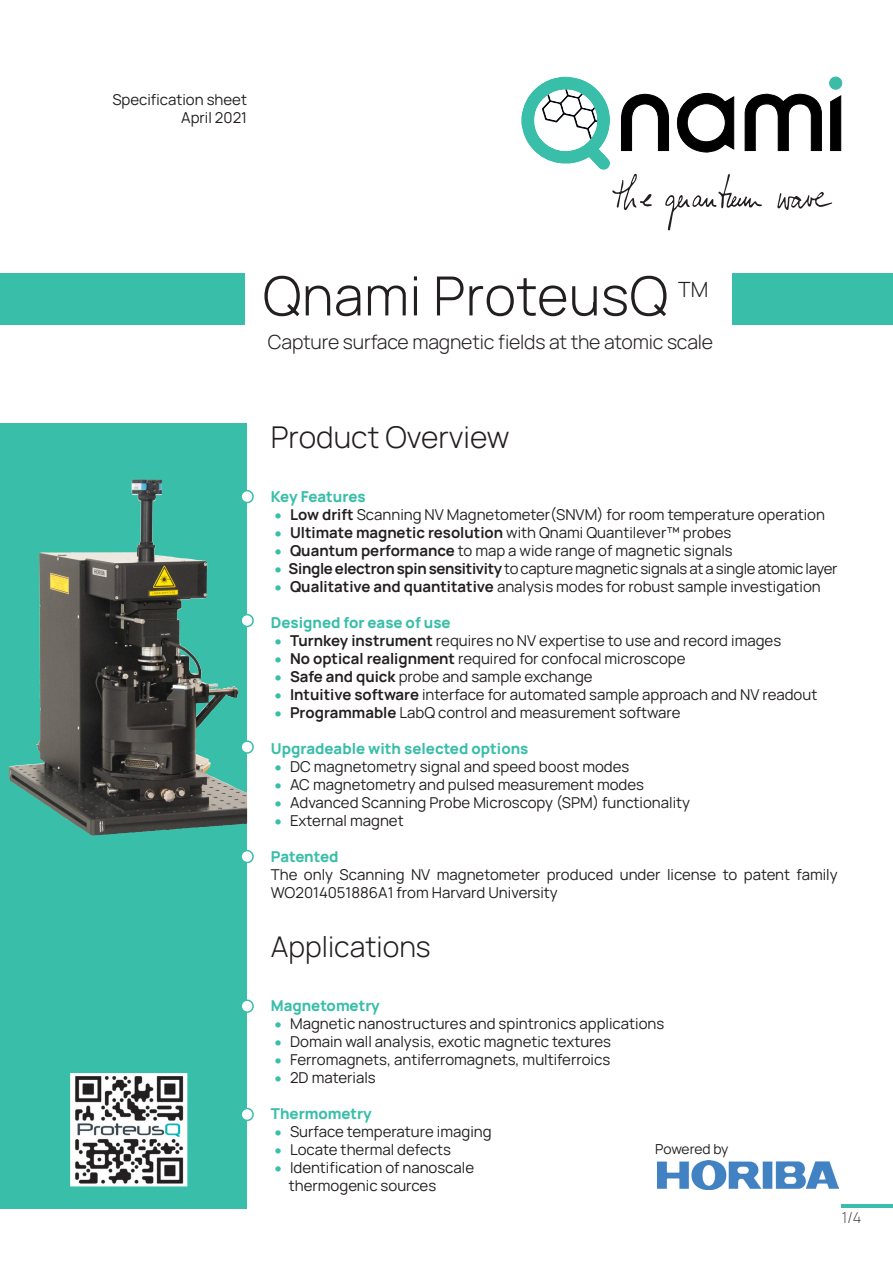
<style>
.page{position:relative;width:893px;height:1263px;background:#fff}
.page>*{position:absolute;margin:0;border:0;box-sizing:border-box;transform-origin:0 0}
.t1{font:300 54px "Manrope";letter-spacing:.01em;color:#231f20}
.t2{font:300 30px "Manrope";color:#231f20}
.t3{font:300 28.5px "Manrope";color:#231f20}
.t4{font:300 21px "Manrope";color:#231f20}
.t5{font:300 19.5px "Manrope";letter-spacing:-.01em;color:#231f20}
.t6{font:15px/18px "Manrope";color:#231f20}
.t7{font:800 15px "Manrope";color:#39bea9}
.t8{font:15px "Manrope";letter-spacing:-.02em;color:#231f20}
.t9{font:200 15px "Manrope";color:#231f20}
.t10{font:13.8px "Manrope";letter-spacing:-.01em;color:#231f20}
.s1{font-size:22.5px;color:#39bea9}
.s2{font-weight:700}
</style>
<div class="page">
<div style="left:829px;top:77px;width:13px;height:12px;border:1px solid #3bbba8;border-radius:50%"></div>
<svg style="left:521px;top:76px;width:320px;height:155px"></svg>
<div style="left:0;top:273px;width:245px;height:51px;background:#39bea9"></div>
<div style="left:732px;top:273px;width:161px;height:51px;background:#39bea9"></div>
<div style="left:0;top:423px;width:247px;height:786px;background:#39bea9"></div>
<div style="left:241px;top:491px;width:12px;height:12px;background:#fff;border-radius:50%"></div>
<div style="left:240px;top:490px;width:14px;height:13px;border:2px solid #39bea9;border-radius:50%"></div>
<div style="left:241px;top:851px;width:12px;height:11px;background:#fff;border-radius:50%"></div>
<div style="left:240px;top:850px;width:14px;height:13px;border:2px solid #39bea9;border-radius:50%"></div>
<div style="left:241px;top:1000px;width:12px;height:12px;background:#fff;border-radius:50%"></div>
<div style="left:240px;top:999px;width:14px;height:14px;border:2px solid #39bea9;border-radius:50%"></div>
<div style="left:241px;top:615px;width:12px;height:11px;background:#fff;border-radius:50%"></div>
<div style="left:240px;top:614px;width:14px;height:13px;border:2px solid #39bea9;border-radius:50%"></div>
<div style="left:241px;top:741px;width:12px;height:12px;background:#fff;border-radius:50%"></div>
<div style="left:240px;top:740px;width:14px;height:14px;border:2px solid #39bea9;border-radius:50%"></div>
<div style="left:241px;top:1108px;width:12px;height:12px;background:#fff;border-radius:50%"></div>
<div style="left:240px;top:1108px;width:14px;height:13px;border:2px solid #39bea9;border-radius:50%"></div>
<hr style="left:842px;top:1204px;width:51px;height:3px;background:#39bea9">
<img style="left:9px;top:479px;width:166px;height:357px">
<img style="left:70px;top:1073px;width:117px;height:113px">
<img style="left:658px;top:1161px;width:181px;height:29px">
<p class="t6" style="left:112px;top:90px;width:136px">Specification sheet</p>
<p class="t6" style="left:181px;top:108px;width:67px">April 2021</p>
<p class="t1" style="left:263px;top:258px;width:407px">Qnami ProteusQ</p>
<p class="t4" style="left:678px;top:275px;width:32px">TM</p>
<p class="t5" style="left:268px;top:328px;width:447px">Capture surface magnetic fields at the atomic scale</p>
<p class="t2" style="left:271px;top:416px;width:240px">Product Overview</p>
<p class="t7" style="left:271px;top:486px;width:96px">Key Features</p>
<p class="t6" style="left:271px;top:505px;width:556px"><span class="s1">•</span> <span class="s2">Low drift</span> Scanning NV Magnetometer(SNVM) for room temperature operation</p>
<p class="t6" style="left:271px;top:523px;width:462px"><span class="s1">•</span> <span class="s2">Ultimate magnetic resolution</span> with Qnami Quantilever™ probes</p>
<p class="t6" style="left:271px;top:541px;width:463px"><span class="s1">•</span> <span class="s2">Quantum performance</span> to map a wide range of magnetic signals</p>
<p class="t8" style="left:271px;top:558px;width:568px"><span class="s1">•</span> <span class="s2">Single electron spin sensitivity</span> to capture magnetic signals at a single atomic layer</p>
<p class="t6" style="left:271px;top:577px;width:551px"><span class="s1">•</span> <span class="s2">Qualitative and quantitative</span> analysis modes for robust sample investigation</p>
<p class="t7" style="left:271px;top:612px;width:181px">Designed for ease of use</p>
<p class="t6" style="left:271px;top:631px;width:512px"><span class="s1">•</span> <span class="s2">Turnkey instrument</span> requires no NV expertise to use and record images</p>
<p class="t6" style="left:271px;top:649px;width:416px"><span class="s1">•</span> <span class="s2">No optical realignment</span> required for confocal microscope</p>
<p class="t6" style="left:271px;top:667px;width:323px"><span class="s1">•</span> <span class="s2">Safe and quick</span> probe and sample exchange</p>
<p class="t6" style="left:271px;top:685px;width:548px"><span class="s1">•</span> <span class="s2">Intuitive software</span> interface for automated sample approach and NV readout</p>
<p class="t6" style="left:271px;top:703px;width:411px"><span class="s1">•</span> <span class="s2">Programmable</span> LabQ control and measurement software</p>
<p class="t7" style="left:271px;top:738px;width:259px">Upgradeable with selected options</p>
<p class="t6" style="left:271px;top:757px;width:360px"><span class="s1">•</span> DC magnetometry signal and speed boost modes</p>
<p class="t6" style="left:271px;top:775px;width:375px"><span class="s1">•</span> AC magnetometry and pulsed measurement modes</p>
<p class="t6" style="left:271px;top:793px;width:421px"><span class="s1">•</span> Advanced Scanning Probe Microscopy (SPM) functionality</p>
<p class="t6" style="left:271px;top:811px;width:134px"><span class="s1">•</span> External magnet</p>
<p class="t7" style="left:271px;top:846px;width:69px">Patented</p>
<p class="t6" style="left:271px;top:865px;width:568px">The only Scanning NV magnetometer produced under license to patent family<br>WO2014051886A1 from Harvard University</p>
<p class="t3" style="left:271px;top:927px;width:161px">Applications</p>
<p class="t7" style="left:271px;top:995px;width:110px">Magnetometry</p>
<p class="t6" style="left:271px;top:1014px;width:395px"><span class="s1">•</span> Magnetic nanostructures and spintronics applications</p>
<p class="t6" style="left:271px;top:1032px;width:342px"><span class="s1">•</span> Domain wall analysis, exotic magnetic textures</p>
<p class="t6" style="left:271px;top:1050px;width:341px"><span class="s1">•</span> Ferromagnets, antiferromagnets, multiferroics</p>
<p class="t6" style="left:271px;top:1068px;width:106px"><span class="s1">•</span> 2D materials</p>
<p class="t7" style="left:271px;top:1103px;width:102px">Thermometry</p>
<p class="t6" style="left:271px;top:1122px;width:222px"><span class="s1">•</span> Surface temperature imaging</p>
<p class="t6" style="left:271px;top:1140px;width:182px"><span class="s1">•</span> Locate thermal defects</p>
<p class="t6" style="left:271px;top:1158px;width:205px"><span class="s1">•</span> Identification of nanoscale</p>
<p class="t6" style="left:289px;top:1176px;width:149px">thermogenic sources</p>
<p class="t10" style="left:655px;top:1139px;width:75px">Powered by</p>
<p class="t9" style="left:842px;top:1207px;width:21px">1/4</p>
</div>
